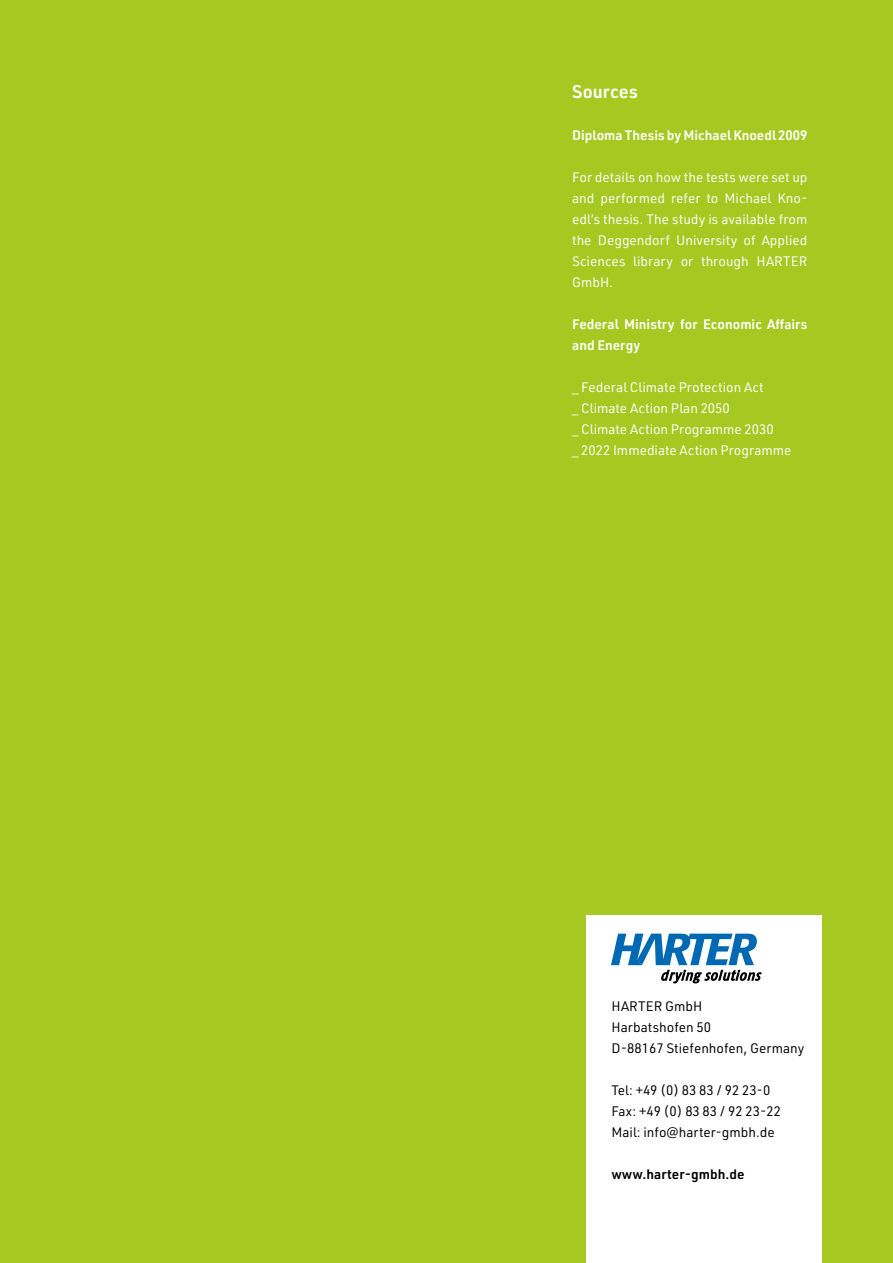
<style>
.page{position:relative;width:893px;height:1263px;background:#a6c821}
.page>*{position:absolute;margin:0;border:0;box-sizing:border-box;transform-origin:0 0}
.t1{font:600 18px "URWDIN";letter-spacing:.005em;color:#fff}
.t2{font:13.5px/21px "URWDIN";color:#fff;text-align:justify}
.t3{font:13.5px/21px "URWDIN";color:#000}
.t4{font:600 13.5px/21px "URWDIN";color:#fff}
.t5{font:600 13.5px "URWDIN";color:#000}
</style>
<div class="page">
<div style="left:587px;top:915px;width:235px;height:348px;background:#fff"></div>
<svg style="left:611px;top:934px;width:150px;height:49px"></svg>
<h1 class="t1" style="left:572px;top:79px;width:67px">Sources</h1>
<p class="t4" style="left:572px;top:124px;width:237px">Diploma Thesis by Michael Knoedl 2009</p>
<p class="t2" style="left:572px;top:166px;width:237px">For details on how the tests were set up and performed refer to Michael Kno&shy;edl’s thesis. The study is available from the Deggendorf University of Applied Sciences library or through HARTER GmbH.</p>
<p class="t4" style="left:572px;top:313px;width:237px">Federal Ministry for Economic Affairs and Energy</p>
<p class="t2" style="left:572px;top:376px;width:221px;text-align:left">_ Federal Climate Protection Act<br>_ Climate Action Plan 2050<br>_ Climate Action Programme 2030<br>_ 2022 Immediate Action Programme</p>
<p class="t3" style="left:611px;top:995px;width:194px">HARTER GmbH<br>Harbatshofen 50<br>D-88167 Stiefenhofen, Germany</p>
<p class="t3" style="left:611px;top:1079px;width:171px">Tel: +49 (0) 83 83 / 92 23-0<br>Fax: +49 (0) 83 83 / 92 23-22<br>Mail: info@harter-gmbh.de</p>
<p class="t5" style="left:611px;top:1165px;width:134px">www.harter-gmbh.de</p>
</div>
